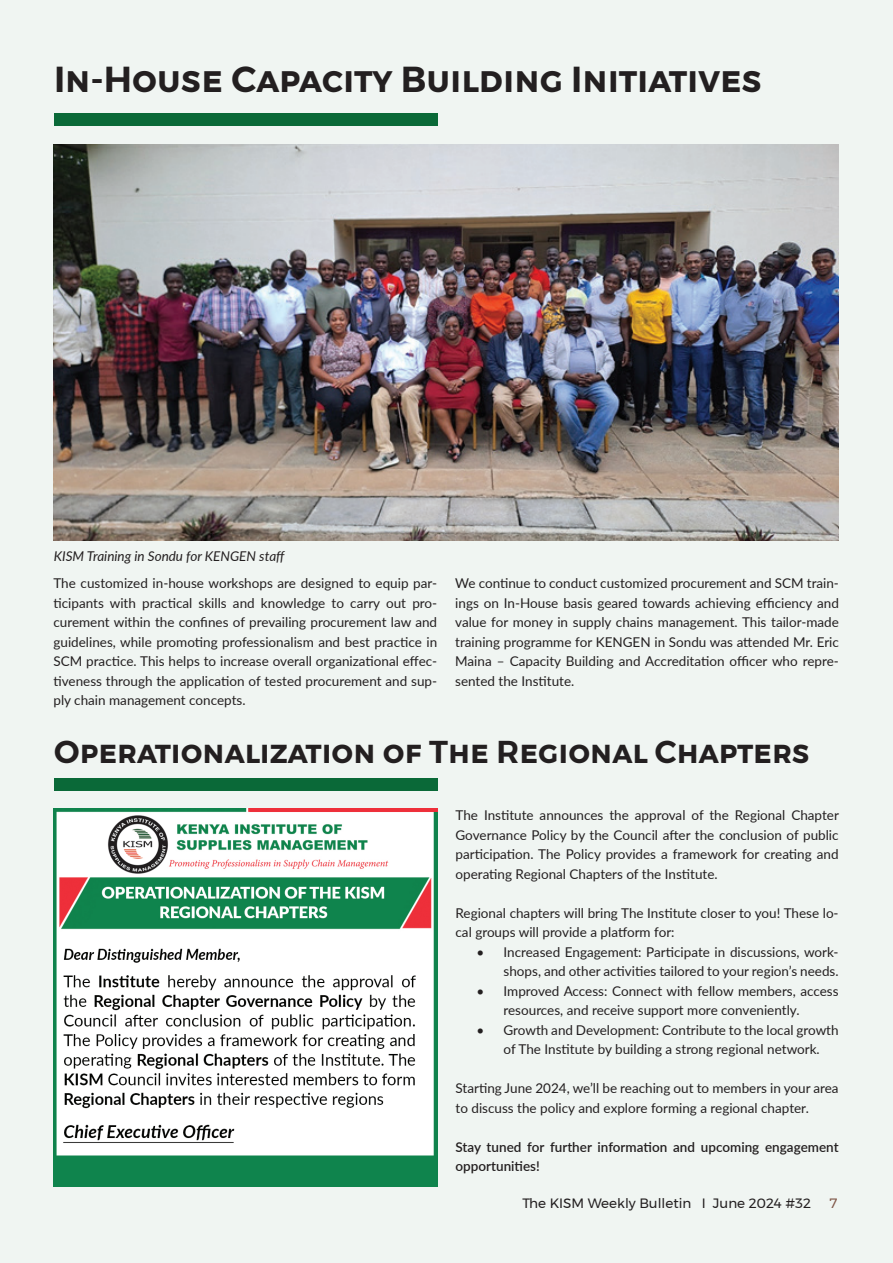
<style>
.page{position:relative;width:893px;height:1263px;background:#f0f5f2}
.page>*{position:absolute;margin:0;border:0;box-sizing:border-box;transform-origin:0 0}
.t1{font:600 36px "Montserrat";color:#231f20}
.t2{font:600 31.5px "Montserrat";color:#231f20}
.t3{font:13.5px/19.5px "Lato";color:#231f20}
.t4{font:600 13.5px/19.5px "Lato";color:#231f20}
.t5{font:italic 13.5px "Lato";color:#231f20}
.t6{font:13.5px "Montserrat";color:#231f20}
.t7{font:13.5px "Montserrat";color:#805748}
</style>
<div class="page">
<img style="left:53px;top:144px;width:785px;height:396px">
<div style="left:54px;top:114px;width:383px;height:12px;background:#0a6938"></div>
<img style="left:54px;top:809px;width:384px;height:378px">
<div style="left:54px;top:778px;width:384px;height:13px;background:#0a6938"></div>
<h1 class="t1" style="left:54px;top:50px;width:710px">In-House Capacity Building Initiatives</h1>
<p class="t5" style="left:54px;top:547px;width:233px">KISM Training in Sondu for KENGEN staff</p>
<p class="t3" style="left:53px;top:573px;width:385px;text-align:justify">The customized in-house workshops are designed to equip par&shy;ticipants with practical skills and knowledge to carry out pro&shy;curement within the confines of prevailing procurement law and guidelines, while promoting professionalism and best practice in SCM practice. This helps to increase overall organizational effec&shy;tiveness through the application of tested procurement and sup&shy;ply chain management concepts.</p>
<p class="t3" style="left:455px;top:573px;width:385px;text-align:justify">We continue to conduct customized procurement and SCM train&shy;ings on In-House basis geared towards achieving efficiency and value for money in supply chains management. This tailor-made training programme for KENGEN in Sondu was attended Mr. Eric Maina – Capacity Building and Accreditation officer who repre&shy;sented the Institute.</p>
<h2 class="t2" style="left:54px;top:726px;width:757px">Operationalization of The Regional Chapters</h2>
<p class="t3" style="left:456px;top:805px;width:385px;text-align:justify">The Institute announces the approval of the Regional Chapter Governance Policy by the Council after the conclusion of public participation. The Policy provides a framework for creating and operating Regional Chapters of the Institute.</p>
<p class="t3" style="left:456px;top:903px;width:385px">Regional chapters will bring The Institute closer to you! These lo&shy;cal groups will provide a platform for:</p>
<p class="t3" style="left:477px;top:942px;width:364px;text-align:right">• Increased Engagement: Participate in discussions, work&shy;shops, and other activities tailored to your region’s needs.</p>
<p class="t3" style="left:504px;top:981px;width:337px;text-indent:-27px">• Improved Access: Connect with fellow members, access resources, and receive support more conveniently.</p>
<p class="t3" style="left:504px;top:1020px;width:337px;text-indent:-27px">• Growth and Development: Contribute to the local growth of The Institute by building a strong regional network.</p>
<p class="t3" style="left:456px;top:1078px;width:385px">Starting June 2024, we’ll be reaching out to members in your area to discuss the policy and explore forming a regional chapter.</p>
<p class="t4" style="left:456px;top:1136px;width:385px">Stay tuned for further information and upcoming engagement opportunities!</p>
<p class="t6" style="left:522px;top:1193px;width:290px">The KISM Weekly Bulletin I June 2024 #32</p>
<p class="t7" style="left:830px;top:1193px;width:9px">7</p>
</div>
